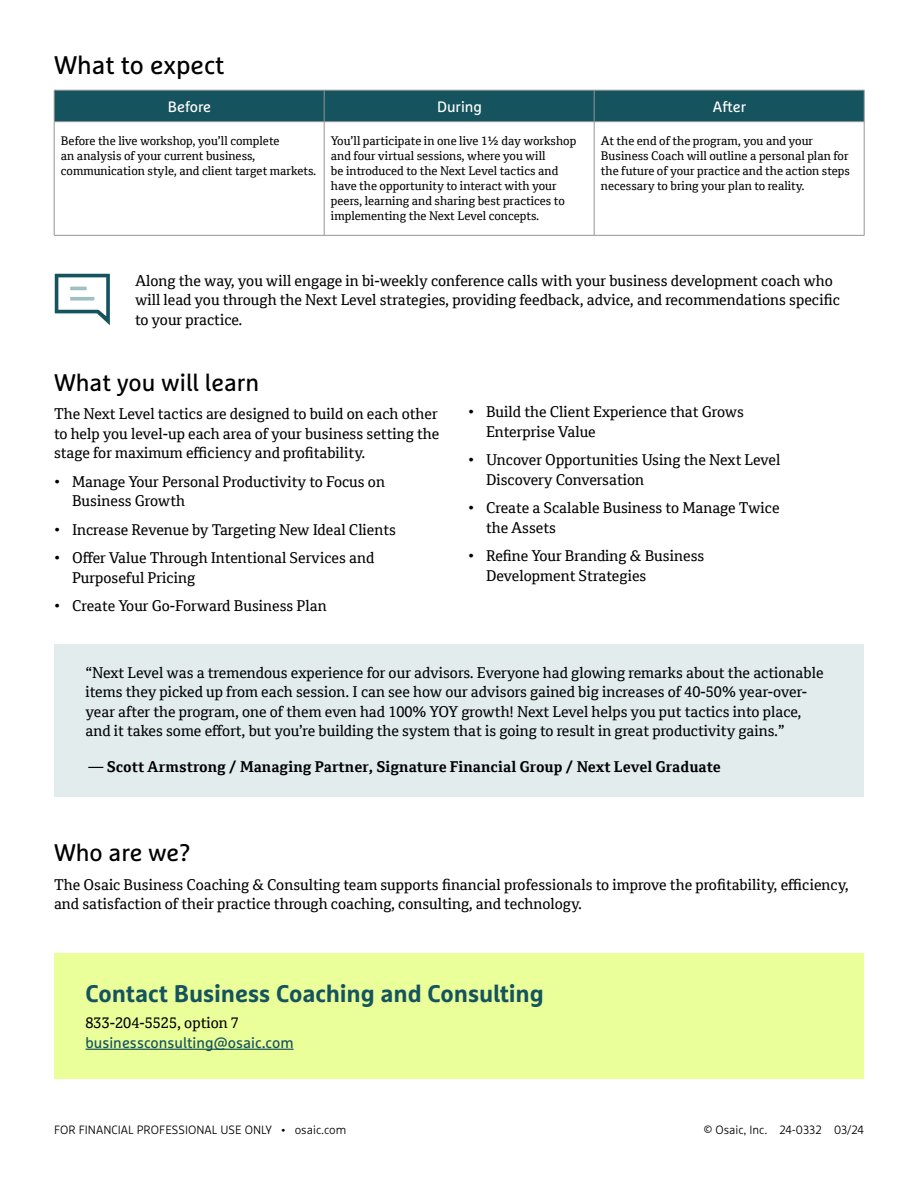
<style>
.page{position:relative;width:918px;height:1188px;background:#fff}
.page>*{position:absolute;margin:0;border:0;box-sizing:border-box;transform-origin:0 0}
.t1{font:25.5px "Marselis Pro";color:#000}
.t2{font:700 24px "Marselis Pro";letter-spacing:-.005em;color:#15535e}
.t3{font:24px "Marselis Pro";color:#000}
.t4{font:15px/19.5px "Cordale";color:#000}
.t5{font:700 15px "Cordale";color:#000}
.t6{font:15px "Marselis Pro";color:#15535e}
.t7{font:15px "Marselis Pro";color:#fff}
.t8{font:12px/15px "Cordale";color:#000}
.t9{font:300 12px "Marselis Pro";color:#000}
</style>
<div class="page">
<div style="left:55px;top:91px;width:809px;height:30px;background:#15535e"></div>
<hr style="left:54px;top:90px;width:1px;height:32px;background:#939598">
<hr style="left:54px;top:90px;width:270px;height:1px;background:#939598">
<hr style="left:324px;top:90px;width:270px;height:1px;background:#939598">
<hr style="left:594px;top:90px;width:270px;height:1px;background:#939598">
<hr style="left:324px;top:90px;width:1px;height:32px;background:#939598">
<hr style="left:594px;top:90px;width:1px;height:32px;background:#939598">
<hr style="left:864px;top:90px;width:1px;height:32px;background:#939598">
<hr style="left:54px;top:122px;width:1px;height:113px;background:#939598">
<hr style="left:54px;top:121px;width:270px;height:1px;background:#939598">
<hr style="left:324px;top:121px;width:270px;height:1px;background:#939598">
<hr style="left:594px;top:121px;width:270px;height:1px;background:#939598">
<hr style="left:324px;top:122px;width:1px;height:113px;background:#939598">
<hr style="left:594px;top:122px;width:1px;height:113px;background:#939598">
<hr style="left:864px;top:122px;width:1px;height:113px;background:#939598">
<hr style="left:54px;top:235px;width:270px;height:1px;background:#939598">
<hr style="left:324px;top:235px;width:270px;height:1px;background:#939598">
<hr style="left:594px;top:235px;width:270px;height:1px;background:#939598">
<div style="left:54px;top:644px;width:810px;height:153px;background:#e2eced"></div>
<div style="left:54px;top:953px;width:810px;height:126px;background:#eaff99"></div>
<hr style="left:86px;top:1049px;width:208px;height:1px;background:#15535e">
<svg style="left:54px;top:273px;width:56px;height:52px"></svg>
<h1 class="t1" style="left:54px;top:50px;width:172px">What to expect</h1>
<p class="t7" style="left:168px;top:97px;width:45px">Before</p>
<p class="t7" style="left:437px;top:97px;width:46px">During</p>
<p class="t7" style="left:713px;top:97px;width:35px">After</p>
<p class="t8" style="left:61px;top:134px;width:257px">Before the live workshop, you’ll complete<br>an analysis of your current business, communication style, and client target markets.</p>
<p class="t8" style="left:331px;top:134px;width:247px">You’ll participate in one live 1½ day workshop and four virtual sessions, where you will<br>be introduced to the Next Level tactics and have the opportunity to interact with your peers, learning and sharing best practices to implementing the Next Level concepts.</p>
<p class="t8" style="left:601px;top:134px;width:251px">At the end of the program, you and your Business Coach will outline a personal plan for the future of your practice and the action steps necessary to bring your plan to reality.</p>
<p class="t4" style="left:135px;top:271px;width:706px">Along the way, you will engage in bi-weekly conference calls with your business development coach who will lead you through the Next Level strategies, providing feedback, advice, and recommendations specific to your practice.</p>
<h2 class="t3" style="left:54px;top:368px;width:207px">What you will learn</h2>
<p class="t4" style="left:54px;top:405px;width:387px;text-align:justify">The Next Level tactics are designed to build on each other to help you level-up each area of your business setting the stage for maximum efficiency and profitability.</p>
<p class="t4" style="left:72px;top:472px;width:314px;text-indent:-18px">• Manage Your Personal Productivity to Focus on<br>Business Growth</p>
<p class="t4" style="left:54px;top:520px;width:344px">• Increase Revenue by Targeting New Ideal Clients</p>
<p class="t4" style="left:72px;top:549px;width:304px;text-indent:-18px">• Offer Value Through Intentional Services and<br>Purposeful Pricing</p>
<p class="t4" style="left:54px;top:597px;width:274px">• Create Your Go-Forward Business Plan</p>
<p class="t4" style="left:486px;top:402px;width:260px;text-indent:-18px">• Build the Client Experience that Grows<br>Enterprise Value</p>
<p class="t4" style="left:486px;top:450px;width:296px;text-indent:-18px">• Uncover Opportunities Using the Next Level<br>Discovery Conversation</p>
<p class="t4" style="left:486px;top:498px;width:295px;text-indent:-18px">• Create a Scalable Business to Manage Twice the Assets</p>
<p class="t4" style="left:486px;top:546px;width:220px;text-indent:-18px">• Refine Your Branding &amp; Business<br>Development Strategies</p>
<p class="t4" style="left:86px;top:663px;width:740px">“Next Level was a tremendous experience for our advisors. Everyone had glowing remarks about the actionable items they picked up from each session. I can see how our advisors gained big increases of 40-50% year-over&shy;year after the program, one of them even had 100% YOY growth! Next Level helps you put tactics into place, and it takes some effort, but you’re building the system that is going to result in great productivity gains.”</p>
<p class="t5" style="left:89px;top:758px;width:634px">— Scott Armstrong / Managing Partner, Signature Financial Group / Next Level Graduate</p>
<h2 class="t3" style="left:54px;top:838px;width:138px">Who are we?</h2>
<p class="t4" style="left:54px;top:875px;width:796px">The Osaic Business Coaching &amp; Consulting team supports financial professionals to improve the profitability, efficiency, and satisfaction of their practice through coaching, consulting, and technology.</p>
<h2 class="t2" style="left:86px;top:978px;width:460px">Contact Business Coaching and Consulting</h2>
<p class="t4" style="left:86px;top:1013px;width:155px">833-204-5525, option 7</p>
<p class="t6" style="left:86px;top:1033px;width:210px">businessconsulting@osaic.com</p>
<p class="t9" style="left:54px;top:1123px;width:294px">FOR FINANCIAL PROFESSIONAL USE ONLY • osaic.com</p>
<p class="t9" style="left:704px;top:1123px;width:162px">© Osaic, Inc. 24-0332 03/24</p>
</div>
